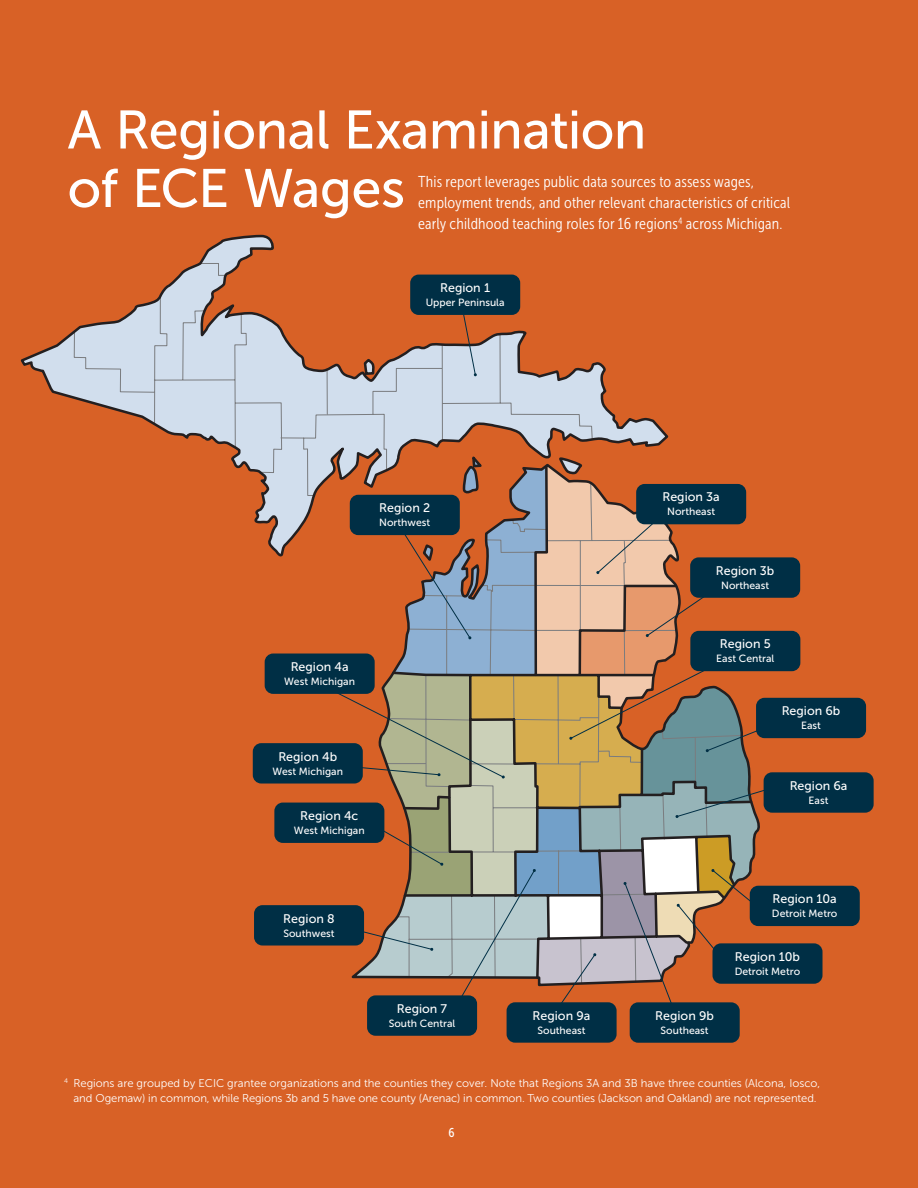
<style>
.page{position:relative;width:918px;height:1188px;background:#d86126}
.page>*{position:absolute;margin:0;border:0;box-sizing:border-box;transform-origin:0 0}
.t1{font:54px/58.5px "Museo Sans 500";letter-spacing:-.01em;color:#fff}
.t2{font:15.75px/21px "Museo Sans Cond 300";letter-spacing:.01em;color:#fff}
.t3{font:12.75px "Museo Sans Cond 500";color:#fff}
.Paragraph_Style_1{font:12.45px "Museo Sans 500";color:#fff}
.t4{font:11.25px/15px "Museo Sans 300";letter-spacing:-.005em;color:#fff;text-align:center}
.Paragraph_Style_1-2{font:10.35px "Museo Sans 500";color:#fff}
</style>
<div class="page">
<svg style="left:20px;top:234px;width:649px;height:711px"></svg>
<div style="left:410px;top:275px;width:110px;height:40px;background:#002f45;border-radius:8px"></div>
<svg style="left:463px;top:314px;width:14px;height:62px"></svg>
<div style="left:690px;top:557px;width:110px;height:41px;background:#002f45;border-radius:8px"></div>
<div style="left:253px;top:743px;width:110px;height:41px;background:#002f45;border-radius:8px"></div>
<div style="left:274px;top:803px;width:110px;height:40px;background:#002f45;border-radius:8px"></div>
<div style="left:265px;top:654px;width:110px;height:40px;background:#002f45;border-radius:8px"></div>
<div style="left:690px;top:631px;width:110px;height:40px;background:#002f45;border-radius:8px"></div>
<div style="left:756px;top:698px;width:110px;height:40px;background:#002f45;border-radius:8px"></div>
<div style="left:764px;top:772px;width:110px;height:41px;background:#002f45;border-radius:8px"></div>
<div style="left:750px;top:886px;width:110px;height:40px;background:#002f45;border-radius:8px"></div>
<div style="left:713px;top:943px;width:110px;height:41px;background:#002f45;border-radius:8px"></div>
<div style="left:630px;top:1002px;width:110px;height:41px;background:#002f45;border-radius:8px"></div>
<div style="left:254px;top:905px;width:110px;height:41px;background:#002f45;border-radius:8px"></div>
<div style="left:367px;top:995px;width:110px;height:41px;background:#002f45;border-radius:8px"></div>
<div style="left:507px;top:1002px;width:110px;height:41px;background:#002f45;border-radius:8px"></div>
<svg style="left:332px;top:458px;width:449px;height:552px"></svg>
<p class="t1" style="left:68px;top:101px;width:580px">A Regional Examination of ECE Wages</p>
<p class="t2" style="left:418px;top:172px;width:374px">This report leverages public data sources to assess wages, employment trends, and other relevant characteristics of critical early childhood teaching roles for 16 regions<sup>4</sup> across Michigan.</p>
<p class="Paragraph_Style_1" style="left:440px;top:281px;width:51px">Region 1</p>
<p class="Paragraph_Style_1-2" style="left:426px;top:297px;width:80px">Upper Peninsula</p>
<p class="Paragraph_Style_1" style="left:379px;top:501px;width:52px">Region 2</p>
<p class="Paragraph_Style_1-2" style="left:379px;top:517px;width:52px">Northwest</p>
<p class="Paragraph_Style_1" style="left:291px;top:660px;width:59px">Region 4a</p>
<p class="Paragraph_Style_1-2" style="left:284px;top:676px;width:72px">West Michigan</p>
<p class="Paragraph_Style_1" style="left:278px;top:750px;width:60px">Region 4b</p>
<p class="Paragraph_Style_1-2" style="left:272px;top:765px;width:72px">West Michigan</p>
<p class="Paragraph_Style_1" style="left:300px;top:809px;width:60px">Region 4c</p>
<p class="Paragraph_Style_1-2" style="left:294px;top:825px;width:72px">West Michigan</p>
<p class="Paragraph_Style_1" style="left:283px;top:912px;width:53px">Region 8</p>
<p class="Paragraph_Style_1-2" style="left:283px;top:927px;width:53px">Southwest</p>
<p class="Paragraph_Style_1" style="left:397px;top:1002px;width:52px">Region 7</p>
<p class="Paragraph_Style_1-2" style="left:389px;top:1018px;width:68px">South Central</p>
<p class="Paragraph_Style_1" style="left:533px;top:1009px;width:59px">Region 9a</p>
<p class="Paragraph_Style_1-2" style="left:537px;top:1024px;width:50px">Southeast</p>
<p class="Paragraph_Style_1" style="left:662px;top:490px;width:59px">Region 3a</p>
<p class="Paragraph_Style_1-2" style="left:667px;top:506px;width:49px">Northeast</p>
<p class="Paragraph_Style_1" style="left:716px;top:564px;width:60px">Region 3b</p>
<p class="Paragraph_Style_1-2" style="left:721px;top:580px;width:49px">Northeast</p>
<p class="Paragraph_Style_1" style="left:720px;top:637px;width:52px">Region 5</p>
<p class="Paragraph_Style_1-2" style="left:716px;top:653px;width:60px">East Central</p>
<p class="Paragraph_Style_1" style="left:782px;top:704px;width:60px">Region 6b</p>
<p class="Paragraph_Style_1-2" style="left:801px;top:720px;width:21px">East</p>
<p class="Paragraph_Style_1" style="left:790px;top:779px;width:59px">Region 6a</p>
<p class="Paragraph_Style_1-2" style="left:809px;top:795px;width:21px">East</p>
<p class="Paragraph_Style_1" style="left:655px;top:1009px;width:60px">Region 9b</p>
<p class="Paragraph_Style_1-2" style="left:661px;top:1025px;width:50px">Southeast</p>
<p class="Paragraph_Style_1" style="left:773px;top:892px;width:66px">Region 10a</p>
<p class="Paragraph_Style_1-2" style="left:772px;top:908px;width:67px">Detroit Metro</p>
<p class="Paragraph_Style_1" style="left:735px;top:950px;width:67px">Region 10b</p>
<p class="Paragraph_Style_1-2" style="left:735px;top:966px;width:67px">Detroit Metro</p>
<p class="t4" style="left:64px;top:1076px;width:758px"><sup>4</sup> Regions are grouped by ECIC grantee organizations and the counties they cover. Note that Regions 3A and 3B have three counties (Alcona, Iosco, and Ogemaw) in common, while Regions 3b and 5 have one county (Arenac) in common. Two counties (Jackson and Oakland) are not represented.</p>
<p class="t3" style="left:448px;top:1126px;width:8px">6</p>
</div>
